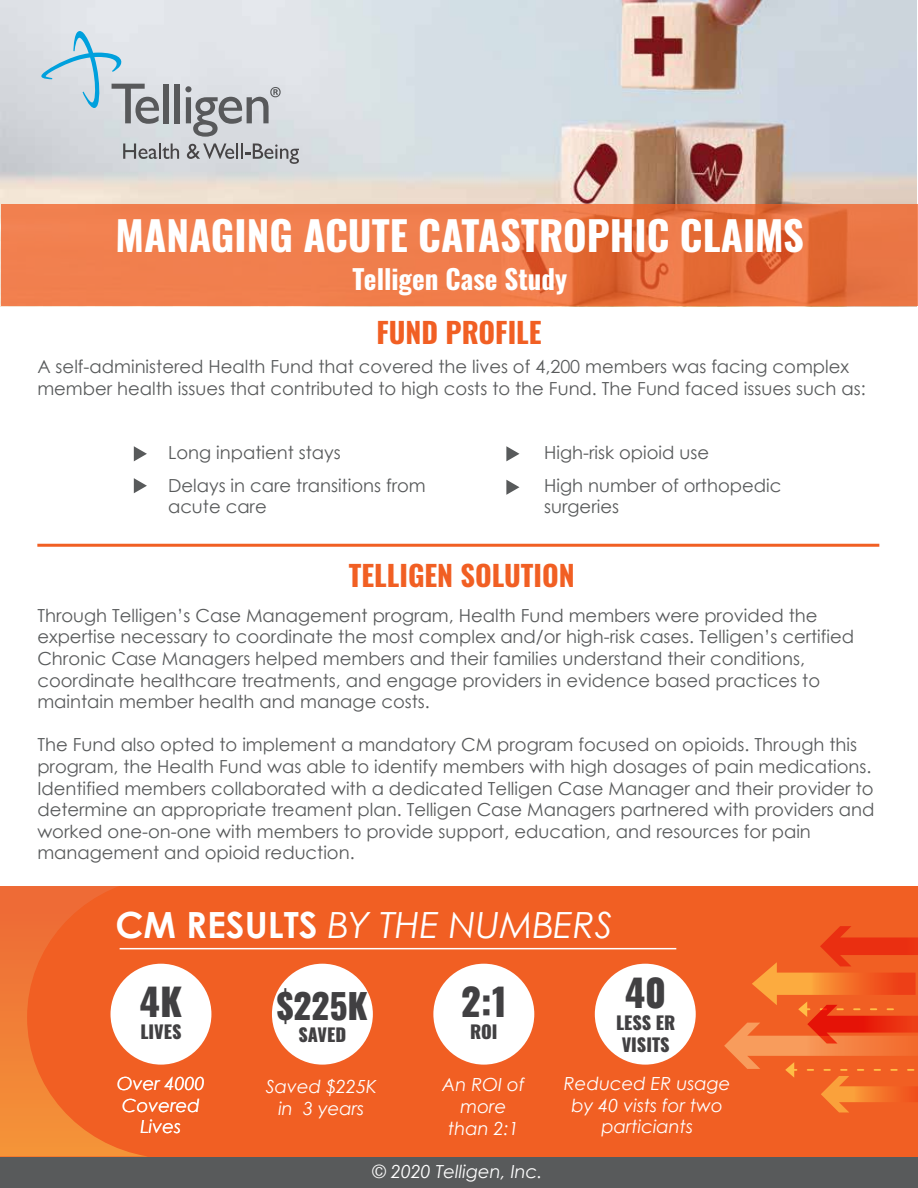
<style>
.page{position:relative;width:918px;height:1188px;background:#fff}
.page>*{position:absolute;margin:0;border:0;box-sizing:border-box;transform-origin:0 0}
.t1{font:700 40.5px "Oswald";color:#fff}
.t2{font:800 37.5px "Oswald";color:#414042}
.t3{font:italic 36.15px "Century Gothic";color:#fff}
.t4{font:800 34.5px "Oswald";color:#414042}
.t5{font:700 28.5px "Oswald";color:#f15f23}
.t6{font:700 27px "Oswald";color:#fff}
.t7{font:18px/21.6px "Century Gothic";color:#585a5b}
.t8{font:italic 18px/21.6px "Century Gothic";color:#fff;text-align:center}
.t9{font:800 18px/21.6px "Oswald";color:#414042;text-align:center}
.s1{font-weight:700;font-style:normal}
</style>
<div class="page">
<img style="left:1px;top:0;width:916px;height:307px">
<div style="left:0;top:886px;width:918px;height:270px;background:#f15f23"></div>
<svg style="left:0;top:886px;width:148px;height:270px"></svg>
<svg style="left:724px;top:926px;width:194px;height:186px"></svg>
<div style="left:111px;top:964px;width:100px;height:101px;background:#fff;border-radius:50%"></div>
<div style="left:272px;top:964px;width:101px;height:101px;background:#fff;border-radius:50%"></div>
<div style="left:433px;top:964px;width:101px;height:101px;background:#fff;border-radius:50%"></div>
<div style="left:595px;top:964px;width:101px;height:101px;background:#fff;border-radius:50%"></div>
<hr style="left:120px;top:948px;width:556px;height:1px;background:#fff">
<svg style="left:1px;top:205px;width:917px;height:101px;fill:#f07e4d"></svg>
<div style="left:0;top:1157px;width:918px;height:31px;background:#585a5b"></div>
<svg style="left:134px;top:446px;width:13px;height:15px"></svg>
<svg style="left:134px;top:478px;width:13px;height:15px"></svg>
<svg style="left:506px;top:446px;width:13px;height:15px"></svg>
<svg style="left:506px;top:480px;width:13px;height:15px"></svg>
<hr style="left:37px;top:544px;width:842px;height:3px;background:#f15f23">
<div style="left:164px;top:84px;width:5px;height:39px;background:#58595b"></div>
<div style="left:175px;top:84px;width:5px;height:39px;background:#58595b"></div>
<svg style="left:41px;top:31px;width:118px;height:93px"></svg>
<svg style="left:185px;top:86px;width:96px;height:51px"></svg>
<svg style="left:123px;top:144px;width:56px;height:15px"></svg>
<svg style="left:187px;top:144px;width:112px;height:20px"></svg>
<h1 class="t1" style="left:116px;top:214px;width:690px">MANAGING ACUTE CATASTROPHIC CLAIMS</h1>
<h3 class="t6" style="left:352px;top:265px;width:216px">Telligen Case Study</h3>
<h3 class="t5" style="left:376px;top:317px;width:167px">FUND PROFILE</h3>
<p class="t7" style="left:37px;top:355px;width:830px">A self-administered Health Fund that covered the lives of 4,200 members was facing complex member health issues that contributed to high costs to the Fund. The Fund faced issues such as:</p>
<p class="t7" style="left:168px;top:437px;width:259px;line-height:32.1px">Long inpatient stays<br>Delays in care transitions from</p>
<p class="t7" style="left:168px;top:496px;width:100px">acute care</p>
<p class="t7" style="left:544px;top:437px;width:239px;line-height:32.1px">High-risk opioid use<br>High number of orthopedic</p>
<p class="t7" style="left:544px;top:496px;width:76px">surgeries</p>
<h3 class="t5" style="left:349px;top:561px;width:228px">TELLIGEN SOLUTION</h3>
<p class="t7" style="left:37px;top:604px;width:818px">Through Telligen’s Case Management program, Health Fund members were provided the expertise necessary to coordinate the most complex and/or high-risk cases. Telligen’s certified Chronic Case Managers helped members and their families understand their conditions, coordinate healthcare treatments, and engage providers in evidence based practices to maintain member health and manage costs.</p>
<p class="t7" style="left:37px;top:734px;width:839px">The Fund also opted to implement a mandatory CM program focused on opioids. Through this program, the Health Fund was able to identify members with high dosages of pain medications.<br>Identified members collaborated with a dedicated Telligen Case Manager and their provider to determine an appropriate treament plan. Telligen Case Managers partnered with providers and worked one-on-one with members to provide support, education, and resources for pain management and opioid reduction.</p>
<h3 class="t3" style="left:115px;top:899px;width:499px"><span class="s1">CM RESULTS</span> BY THE NUMBERS</h3>
<h2 class="t2" style="left:140px;top:983px;width:44px">4K</h2>
<p class="t9" style="left:140px;top:1022px;width:43px">LIVES</p>
<p class="t8" style="left:117px;top:1072px;width:89px">Over 4000<br>Covered<br>Lives</p>
<h3 class="t4" style="left:277px;top:988px;width:92px">$225K</h3>
<p class="t9" style="left:299px;top:1025px;width:49px">SAVED</p>
<p class="t8" style="left:266px;top:1075px;width:113px">Saved $225K in 3 years</p>
<h2 class="t2" style="left:461px;top:982px;width:47px">2:1</h2>
<p class="t9" style="left:470px;top:1022px;width:29px">ROI</p>
<h2 class="t2" style="left:625px;top:974px;width:43px">40</h2>
<p class="t9" style="left:616px;top:1013px;width:61px">LESS ER<br>VISITS</p>
<p class="t8" style="left:442px;top:1074px;width:84px">An ROI of more than 2:1</p>
<p class="t8" style="left:564px;top:1072px;width:168px">Reduced ER usage by 40 vists for two particiants</p>
<p class="t8" style="left:373px;top:1160px;width:171px">© 2020 Telligen, Inc.</p>
</div>
